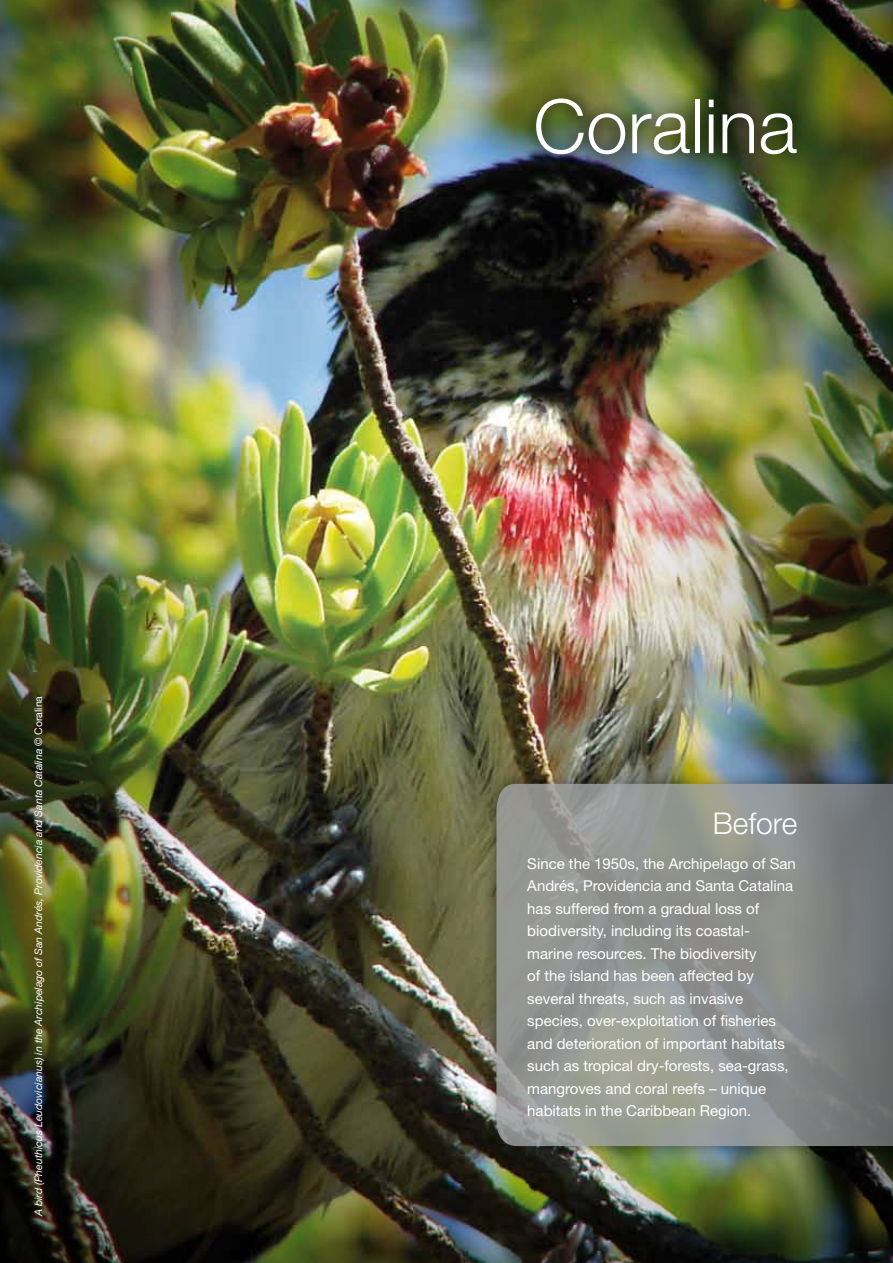
<style>
.page{position:relative;width:893px;height:1263px;background:#fff}
.page>*{position:absolute;margin:0;border:0;box-sizing:border-box;transform-origin:0 0}
.t1{font:300 75px "Helvetica Neue";color:#fff}
.t2{font:300 30px "Helvetica Neue";color:#fff}
.t3{font:15px/22.5px "Helvetica Neue";color:#fff}
.t4{font:italic 10.5px "Helvetica Neue";letter-spacing:-.005em;color:#fff}
.s1{font-style:normal}
</style>
<div class="page">
<img style="left:214px;top:0;width:380px;height:1087px">
<img style="left:594px;top:0;width:299px;height:769px">
<div style="left:521px;top:84px;width:287px;height:84px;background:#000;opacity:.75"></div>
<img style="left:214px;top:1087px;width:679px;height:176px">
<div style="left:482px;top:769px;width:411px;height:390px;background:#000;opacity:.5"></div>
<svg style="left:496px;top:784px;width:290px;height:362px;background:#949692"></svg>
<div style="left:786px;top:784px;width:107px;height:362px;background:linear-gradient(to right,#8c8e8c,#666a6e)"></div>
<img style="left:0;top:0;width:214px;height:1263px">
<p class="t4" style="left:32px;top:1216px;width:522px;rotate:-90deg">A bird (Pheuthicus Leudovicianus) in the Archipelago of San Andrés, Providencia and Santa Catalina <span class="s1">© Coralina</span></p>
<h1 class="t1" style="left:533px;top:81px;width:265px">Coralina</h1>
<h2 class="t2" style="left:713px;top:805px;width:86px">Before</h2>
<p class="t3" style="left:527px;top:852px;width:270px">Since the 1950s, the Archipelago of San Andrés, Providencia and Santa Catalina has suffered from a gradual loss of biodiversity, including its coastal&shy;marine resources. The biodiversity<br>of the island has been affected by several threats, such as invasive species, over-exploitation of fisheries and deterioration of important habitats such as tropical dry-forests, sea-grass, mangroves and coral reefs – unique habitats in the Caribbean Region.</p>
</div>
